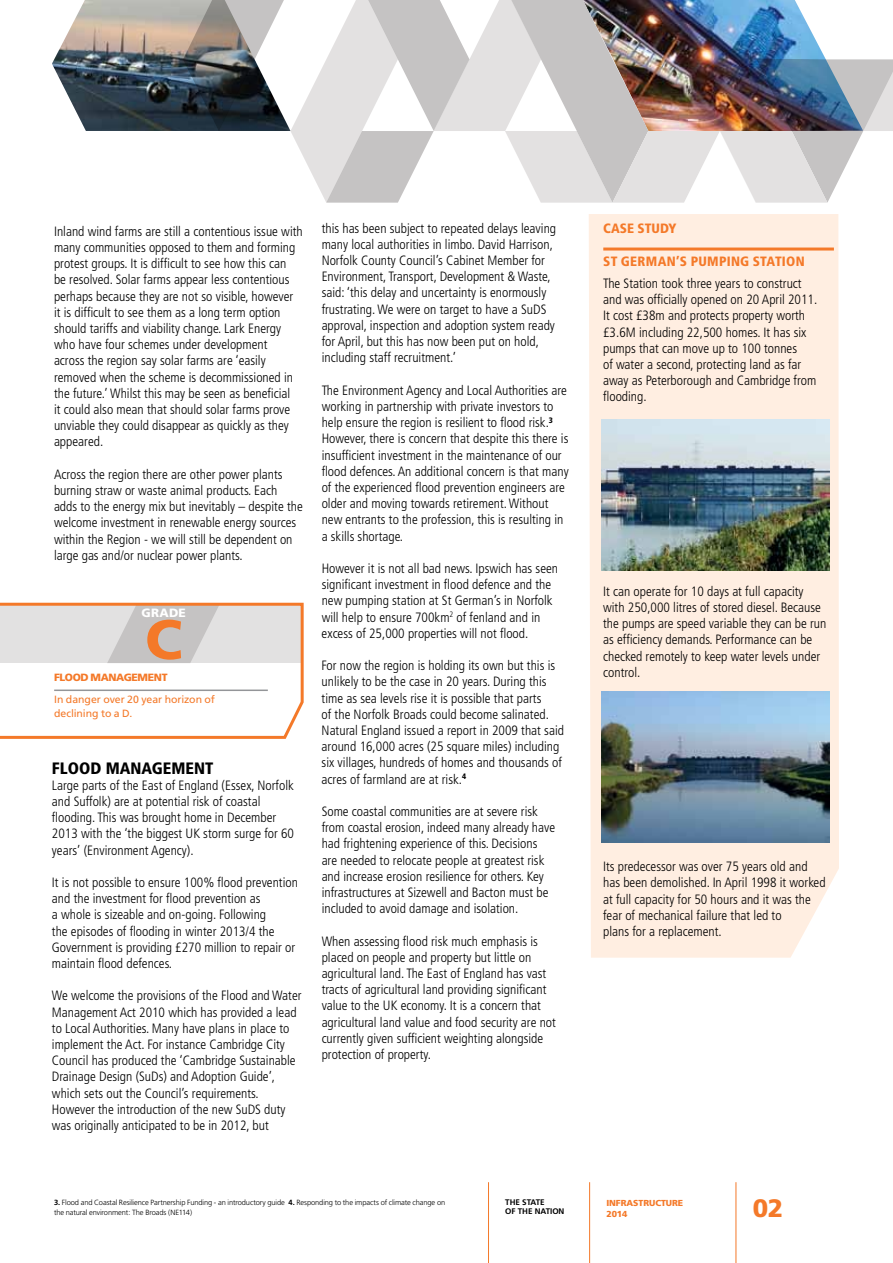
<style>
.page{position:relative;width:893px;height:1263px;background:#fff}
.page>*{position:absolute;margin:0;border:0;box-sizing:border-box;transform-origin:0 0}
.t1{font:900 55.5px "Frutiger";color:#f47929}
.t2{font:900 25.2px "Frutiger";color:#f47929}
.t3{font:900 condensed 16.5px "Frutiger";color:#000}
.t4{font:300 condensed 13.5px/16.2px "Frutiger";color:#000}
.t5{font:900 condensed 13.5px "Frutiger";letter-spacing:.015em;color:#f47929}
.t6{font:900 12px "Frutiger";color:#fff}
.t7{font:10.5px/13.5px "Frutiger";letter-spacing:-.005em;color:#f47929}
.t8{font:900 10.5px "Frutiger";letter-spacing:-.035em;color:#f47929}
.t9{font:900 8.7px/10.5px "Frutiger";letter-spacing:-.005em;color:#f47929}
.t10{font:700 8.1px/8.7px "Frutiger";letter-spacing:-.005em;color:#000}
.t11{font:300 7.5px/9.8px "Frutiger";letter-spacing:-.015em;color:#000}
.s1{font-weight:700}
</style>
<div class="page">
<div style="left:589px;top:214px;width:250px;height:744px;background:#ffeee1"></div>
<hr style="left:488px;top:1182px;width:1px;height:81px;background:#f47929">
<hr style="left:589px;top:1182px;width:1px;height:81px;background:#f47929">
<hr style="left:736px;top:1182px;width:1px;height:81px;background:#f47929">
<img style="left:602px;top:691px;width:227px;height:151px">
<svg style="left:0;top:602px;width:304px;height:137px"></svg>
<hr style="left:603px;top:248px;width:231px;height:3px;background:#f47929">
<img style="left:602px;top:419px;width:227px;height:151px">
<img style="left:52px;top:0;width:131px;height:131px">
<img style="left:183px;top:0;width:710px;height:203px">
<p class="t4" style="left:54px;top:223px;width:250px">Inland wind farms are still a contentious issue with many communities opposed to them and forming protest groups. It is difficult to see how this can<br>be resolved. Solar farms appear less contentious perhaps because they are not so visible, however it is difficult to see them as a long term option should tariffs and viability change. Lark Energy who have four schemes under development<br>across the region say solar farms are ‘easily removed when the scheme is decommissioned in the future.’ Whilst this may be seen as beneficial<br>it could also mean that should solar farms prove unviable they could disappear as quickly as they appeared.</p>
<p class="t4" style="left:54px;top:466px;width:250px">Across the region there are other power plants burning straw or waste animal products. Each adds to the energy mix but inevitably – despite the welcome investment in renewable energy sources within the Region - we will still be dependent on large gas and/or nuclear power plants.</p>
<p class="t6" style="left:141px;top:606px;width:10px">GRA</p>
<p class="t6" style="left:169px;top:606px;width:17px">DE</p>
<h1 class="t1" style="left:145px;top:606px;width:39px">C</h1>
<p class="t8" style="left:54px;top:671px;width:115px">FLOOD MANAGEMENT</p>
<p class="t7" style="left:54px;top:693px;width:162px">In danger over 20 year horizon of declining to a D.</p>
<p class="t3" style="left:52px;top:758px;width:163px">FLOOD MANAGEMENT</p>
<p class="t4" style="left:52px;top:777px;width:244px">Large parts of the East of England (Essex, Norfolk and Suffolk) are at potential risk of coastal flooding. This was brought home in December 2013 with the ‘the biggest UK storm surge for 60 years’ (Environment Agency).</p>
<p class="t4" style="left:52px;top:874px;width:248px">It is not possible to ensure 100% flood prevention and the investment for flood prevention as<br>a whole is sizeable and on-going. Following<br>the episodes of flooding in winter 2013/4 the Government is providing £270 million to repair or maintain flood defences.</p>
<p class="t4" style="left:52px;top:988px;width:251px">We welcome the provisions of the Flood and Water Management Act 2010 which has provided a lead to Local Authorities. Many have plans in place to implement the Act. For instance Cambridge City Council has produced the ‘Cambridge Sustainable Drainage Design (SuDs) and Adoption Guide’, which sets out the Council’s requirements.<br>However the introduction of the new SuDS duty was originally anticipated to be in 2012, but</p>
<p class="t4" style="left:322px;top:220px;width:236px">this has been subject to repeated delays leaving many local authorities in limbo. David Harrison, Norfolk County Council’s Cabinet Member for Environment, Transport, Development &amp; Waste, said: ‘this delay and uncertainty is enormously frustrating. We were on target to have a SuDS approval, inspection and adoption system ready for April, but this has now been put on hold, including staff recruitment.’</p>
<p class="t4" style="left:322px;top:382px;width:248px">The Environment Agency and Local Authorities are working in partnership with private investors to help ensure the region is resilient to flood risk.<sup>3<br></sup>However, there is concern that despite this there is insufficient investment in the maintenance of our flood defences. An additional concern is that many of the experienced flood prevention engineers are older and moving towards retirement. Without new entrants to the profession, this is resulting in a skills shortage.</p>
<p class="t4" style="left:322px;top:560px;width:238px">However it is not all bad news. Ipswich has seen significant investment in flood defence and the new pumping station at St German’s in Norfolk will help to ensure 700km<sup>2</sup> of fenland and in excess of 25,000 properties will not flood.</p>
<p class="t4" style="left:322px;top:657px;width:244px">For now the region is holding its own but this is unlikely to be the case in 20 years. During this time as sea levels rise it is possible that parts<br>of the Norfolk Broads could become salinated.<br>Natural England issued a report in 2009 that said around 16,000 acres (25 square miles) including six villages, hundreds of homes and thousands of acres of farmland are at risk.<sup>4</sup></p>
<p class="t4" style="left:322px;top:803px;width:235px">Some coastal communities are at severe risk from coastal erosion, indeed many already have had frightening experience of this. Decisions are needed to relocate people at greatest risk and increase erosion resilience for others. Key infrastructures at Sizewell and Bacton must be included to avoid damage and isolation.</p>
<p class="t4" style="left:322px;top:933px;width:236px">When assessing flood risk much emphasis is placed on people and property but little on agricultural land. The East of England has vast tracts of agricultural land providing significant value to the UK economy. It is a concern that agricultural land value and food security are not currently given sufficient weighting alongside protection of property.</p>
<p class="t5" style="left:603px;top:220px;width:75px">CASE STUDY</p>
<p class="t5" style="left:603px;top:253px;width:203px">ST GERMAN’S PUMPING STATION</p>
<p class="t4" style="left:603px;top:275px;width:216px">The Station took three years to construct and was officially opened on 20 April 2011.<br>It cost £38m and protects property worth £3.6M including 22,500 homes. It has six pumps that can move up to 100 tonnes<br>of water a second, protecting land as far away as Peterborough and Cambridge from flooding.</p>
<p class="t4" style="left:603px;top:583px;width:225px">It can operate for 10 days at full capacity with 250,000 litres of stored diesel. Because the pumps are speed variable they can be run as efficiency demands. Performance can be checked remotely to keep water levels under control.</p>
<p class="t4" style="left:603px;top:859px;width:224px">Its predecessor was over 75 years old and has been demolished. In April 1998 it worked at full capacity for 50 hours and it was the fear of mechanical failure that led to<br>plans for a replacement.</p>
<p class="t11" style="left:54px;top:1197px;width:393px"><span class="s1">3.</span> Flood and Coastal Resilience Partnership Funding - an introductory guide <span class="s1">4.</span> Responding to the impacts of climate change on the natural environment: The Broads (NE114)</p>
<p class="t10" style="left:505px;top:1198px;width:61px">THE STATE<br>OF THE NATION</p>
<p class="t9" style="left:606px;top:1198px;width:78px">INFRASTRUCTURE<br>2014</p>
<h2 class="t2" style="left:753px;top:1192px;width:32px">02</h2>
</div>
